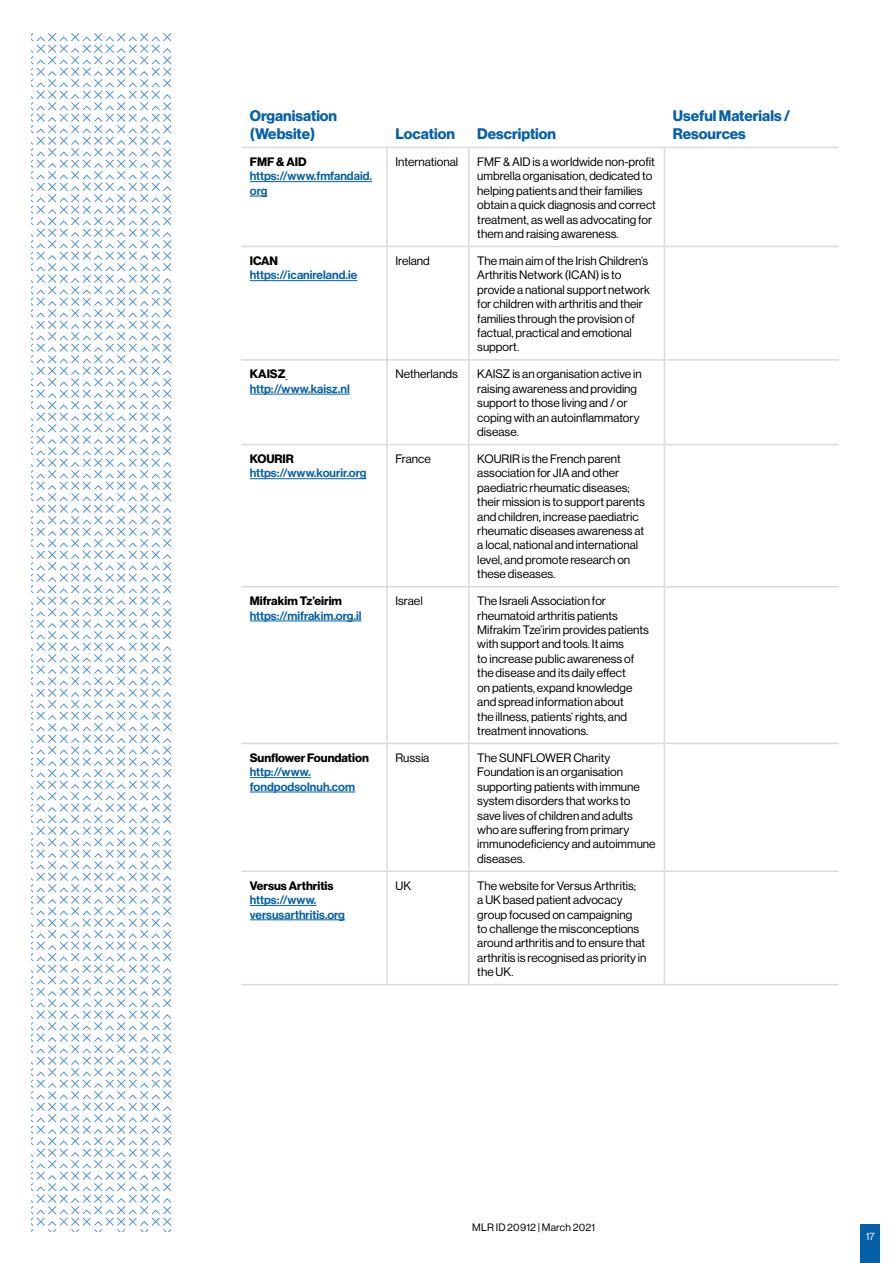
<style>
.page{position:relative;width:893px;height:1263px;background:#fff}
.page>*{position:absolute;margin:0;border:0;box-sizing:border-box;transform-origin:0 0}
.t1{font:700 15px/18px "Volta Modern Display 75";color:#0460a9}
.t2{font:12px/14.4px "Volta Modern Display 55 Roman";color:#000}
.t3{font:500 12px/14.4px "Volta Modern Display 65";color:#0460a9}
.Time_Novartis_Blue{font:10.5px "Volta Modern Display 55 Roman";letter-spacing:.02em;color:#000}
.t4{font:10.5px "Volta Modern Display 55 Roman";color:#fff}
.s1{font-family:"Volta Modern Display 75";font-weight:700;color:#000}
</style>
<div class="page">
<div style="left:860px;top:1225px;width:19px;height:38px;background:#0460a9"></div>
<svg style="left:32px;top:33px;width:139px;height:1198px"></svg>
<hr style="left:386px;top:148px;width:2px;height:98px;background:#dadada">
<hr style="left:468px;top:148px;width:2px;height:98px;background:#dadada">
<hr style="left:664px;top:148px;width:1px;height:98px;background:#dadada">
<hr style="left:386px;top:247px;width:2px;height:112px;background:#dadada">
<hr style="left:468px;top:247px;width:2px;height:112px;background:#dadada">
<hr style="left:664px;top:247px;width:1px;height:112px;background:#dadada">
<hr style="left:386px;top:361px;width:2px;height:83px;background:#dadada">
<hr style="left:468px;top:361px;width:2px;height:83px;background:#dadada">
<hr style="left:664px;top:361px;width:1px;height:83px;background:#dadada">
<hr style="left:386px;top:445px;width:2px;height:141px;background:#dadada">
<hr style="left:468px;top:445px;width:2px;height:141px;background:#dadada">
<hr style="left:664px;top:445px;width:1px;height:141px;background:#dadada">
<hr style="left:386px;top:587px;width:2px;height:156px;background:#dadada">
<hr style="left:468px;top:587px;width:2px;height:156px;background:#dadada">
<hr style="left:664px;top:587px;width:1px;height:156px;background:#dadada">
<hr style="left:386px;top:744px;width:2px;height:126px;background:#dadada">
<hr style="left:468px;top:744px;width:2px;height:126px;background:#dadada">
<hr style="left:664px;top:744px;width:1px;height:126px;background:#dadada">
<hr style="left:386px;top:872px;width:2px;height:112px;background:#dadada">
<hr style="left:468px;top:872px;width:2px;height:112px;background:#dadada">
<hr style="left:664px;top:872px;width:1px;height:112px;background:#dadada">
<hr style="left:241px;top:147px;width:146px;height:1px;background:#dadada">
<hr style="left:387px;top:147px;width:82px;height:1px;background:#dadada">
<hr style="left:469px;top:147px;width:195px;height:1px;background:#dadada">
<hr style="left:664px;top:147px;width:175px;height:1px;background:#dadada">
<hr style="left:241px;top:246px;width:146px;height:1px;background:#dadada">
<hr style="left:387px;top:246px;width:82px;height:1px;background:#dadada">
<hr style="left:469px;top:246px;width:195px;height:1px;background:#dadada">
<hr style="left:664px;top:246px;width:175px;height:1px;background:#dadada">
<hr style="left:241px;top:359px;width:146px;height:2px;background:#dadada">
<hr style="left:387px;top:359px;width:82px;height:2px;background:#dadada">
<hr style="left:469px;top:359px;width:195px;height:2px;background:#dadada">
<hr style="left:664px;top:359px;width:175px;height:2px;background:#dadada">
<hr style="left:241px;top:444px;width:146px;height:1px;background:#dadada">
<hr style="left:387px;top:444px;width:82px;height:1px;background:#dadada">
<hr style="left:469px;top:444px;width:195px;height:1px;background:#dadada">
<hr style="left:664px;top:444px;width:175px;height:1px;background:#dadada">
<hr style="left:241px;top:586px;width:146px;height:1px;background:#dadada">
<hr style="left:387px;top:586px;width:82px;height:1px;background:#dadada">
<hr style="left:469px;top:586px;width:195px;height:1px;background:#dadada">
<hr style="left:664px;top:586px;width:175px;height:1px;background:#dadada">
<hr style="left:241px;top:743px;width:146px;height:1px;background:#dadada">
<hr style="left:387px;top:743px;width:82px;height:1px;background:#dadada">
<hr style="left:469px;top:743px;width:195px;height:1px;background:#dadada">
<hr style="left:664px;top:743px;width:175px;height:1px;background:#dadada">
<hr style="left:241px;top:870px;width:146px;height:2px;background:#dadada">
<hr style="left:387px;top:870px;width:82px;height:2px;background:#dadada">
<hr style="left:469px;top:870px;width:195px;height:2px;background:#dadada">
<hr style="left:664px;top:870px;width:175px;height:2px;background:#dadada">
<hr style="left:241px;top:984px;width:146px;height:1px;background:#dadada">
<hr style="left:387px;top:984px;width:82px;height:1px;background:#dadada">
<hr style="left:469px;top:984px;width:195px;height:1px;background:#dadada">
<hr style="left:664px;top:984px;width:175px;height:1px;background:#dadada">
<hr style="left:250px;top:181px;width:122px;height:1px;background:#0460a9">
<svg style="left:250px;top:196px;width:17px;height:1px"></svg>
<hr style="left:250px;top:280px;width:107px;height:1px;background:#0460a9">
<hr style="left:250px;top:394px;width:100px;height:1px;background:#0460a9">
<hr style="left:250px;top:478px;width:117px;height:1px;background:#0460a9">
<hr style="left:250px;top:621px;width:112px;height:1px;background:#0460a9">
<hr style="left:250px;top:777px;width:61px;height:1px;background:#0460a9">
<hr style="left:250px;top:792px;width:105px;height:1px;background:#0460a9">
<hr style="left:250px;top:905px;width:67px;height:1px;background:#0460a9">
<hr style="left:250px;top:919px;width:95px;height:1px;background:#0460a9">
<p class="t1" style="left:250px;top:107px;width:89px">Organisation (Website)</p>
<p class="t3" style="left:250px;top:155px;width:124px"><span class="s1">FMF &amp; AID </span>https://www.fmfandaid.</p>
<p class="t3" style="left:250px;top:183px;width:19px">org</p>
<p class="t1" style="left:395px;top:125px;width:61px">Location</p>
<p class="t1" style="left:477px;top:125px;width:80px">Description</p>
<p class="t2" style="left:395px;top:154px;width:64px">International</p>
<p class="t2" style="left:477px;top:154px;width:180px">FMF &amp; AID is a worldwide non-profit umbrella organisation, dedicated to helping patients and their families obtain a quick diagnosis and correct treatment, as well as advocating for them and raising awareness.</p>
<p class="t3" style="left:250px;top:254px;width:109px"><span class="s1">ICAN </span>https://icanireland.ie</p>
<p class="t2" style="left:395px;top:253px;width:36px">Ireland</p>
<p class="t2" style="left:477px;top:253px;width:174px">The main aim of the Irish Children’s<br>Arthritis Network (ICAN) is to provide a national support network for children with arthritis and their families through the provision of factual, practical and emotional support.</p>
<p class="t3" style="left:250px;top:367px;width:101px"><span class="s1">KAISZ </span>http://www.kaisz.nl</p>
<p class="t2" style="left:395px;top:367px;width:64px">Netherlands</p>
<p class="t2" style="left:477px;top:367px;width:166px">KAISZ is an organisation active in raising awareness and providing support to those living and / or coping with an autoinflammatory disease.</p>
<p class="t3" style="left:250px;top:452px;width:118px"><span class="s1">KOURIR </span>https://www.kourir.org</p>
<p class="t2" style="left:395px;top:452px;width:37px">France</p>
<p class="t2" style="left:477px;top:452px;width:169px">KOURIR is the French parent association for JIA and other paediatric rheumatic diseases; their mission is to support parents and children, increase paediatric rheumatic diseases awareness at a local, national and international level, and promote research on these diseases.</p>
<p class="t3" style="left:250px;top:594px;width:113px"><span class="s1">Mifrakim Tz’eirim </span>https://mifrakim.org.il</p>
<p class="t2" style="left:395px;top:594px;width:29px">Israel</p>
<p class="t2" style="left:477px;top:594px;width:173px">The Israeli Association for rheumatoid arthritis patients<br>Mifrakim Tze’irim provides patients with support and tools. It aims<br>to increase public awareness of the disease and its daily effect<br>on patients, expand knowledge and spread information about<br>the illness, patients’ rights, and treatment innovations.</p>
<p class="t3" style="left:250px;top:751px;width:121px"><span class="s1">Sunflower Foundation </span>http://www. fondpodsolnuh.com</p>
<p class="t2" style="left:395px;top:750px;width:35px">Russia</p>
<p class="t2" style="left:477px;top:750px;width:180px">The SUNFLOWER Charity<br>Foundation is an organisation supporting patients with immune system disorders that works to save lives of children and adults who are suffering from primary immunodeficiency and autoimmune diseases.</p>
<p class="t3" style="left:250px;top:878px;width:97px"><span class="s1">Versus Arthritis </span>https://www. versusarthritis.org</p>
<p class="t2" style="left:395px;top:878px;width:17px">UK</p>
<p class="t2" style="left:477px;top:878px;width:171px">The website for Versus Arthritis;<br>a UK based patient advocacy group focused on campaigning<br>to challenge the misconceptions around arthritis and to ensure that arthritis is recognised as priority in the UK.</p>
<p class="t1" style="left:673px;top:107px;width:119px">Useful Materials /<br>Resources</p>
<p class="Time_Novartis_Blue" style="left:472px;top:1221px;width:124px">MLR ID 20912 | March 2021</p>
<p class="t4" style="left:866px;top:1230px;width:11px">17</p>
</div>
